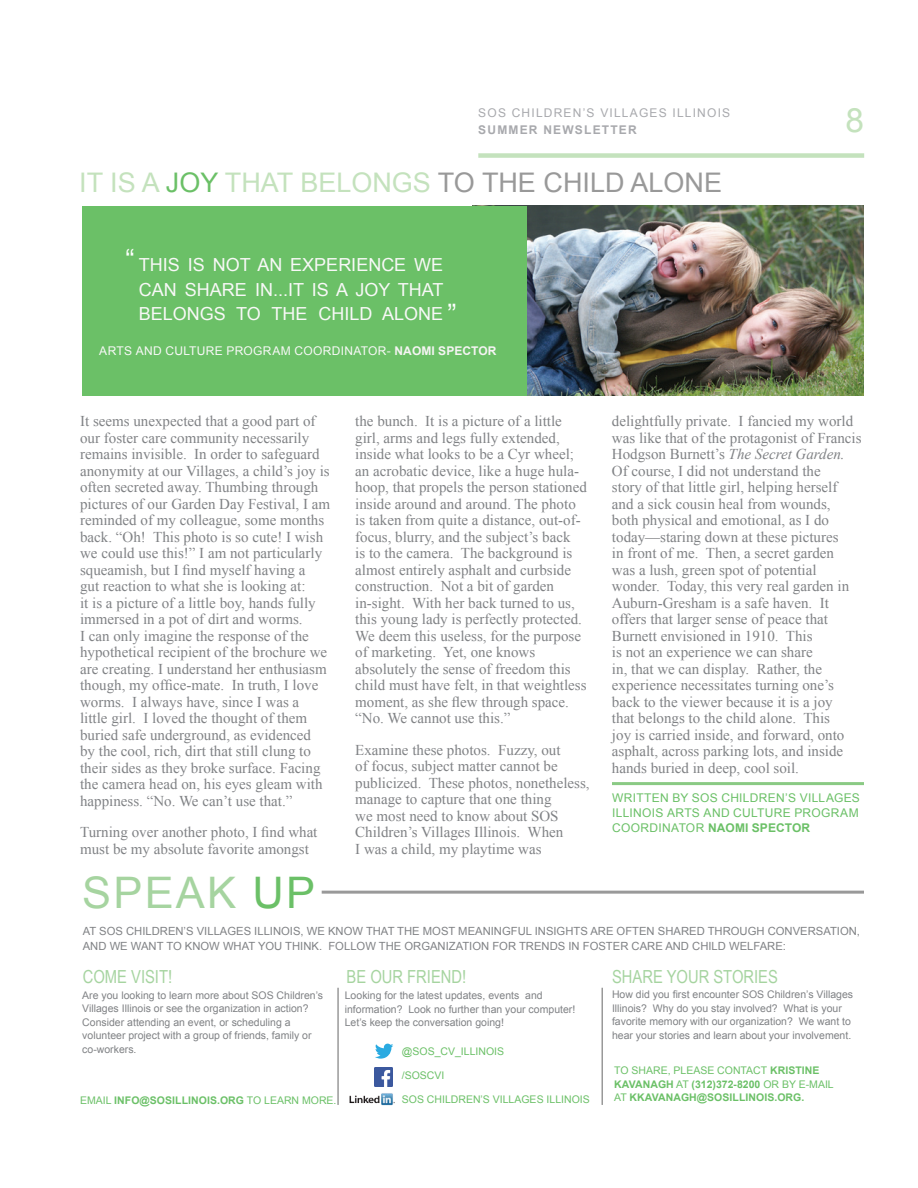
<style>
.page{position:relative;width:918px;height:1188px;background:#fff}
.page>*{position:absolute;margin:0;border:0;box-sizing:border-box;transform-origin:0 0}
.t1{font:43.5px "Arial";color:#a6d4a0}
.t2{font:43.5px "Arial";color:#6bc067}
.t3{font:33.45px "Arial";color:#c4e2bd}
.t4{font:27px "Arial";color:#c4e2bd}
.t5{font:condensed 27px "Helvetica Neue LT Std";color:#fff}
.t6{font:18px/24.9px "Arial";color:#f8f8f7;text-align:justify}
.t7{font:18px "Arial Narrow";color:#a6d4a0}
.t8{font:15px/16.5px "Times New Roman";color:#808285}
.t9{font:12px "Arial";letter-spacing:.025em;color:#6bc067}
.t10{font:12px "Arial";color:#f8f8f7}
.t11{font:12px "Arial";letter-spacing:.1em;color:#a8a9ad}
.t12{font:700 12px "Arial";letter-spacing:.1em;color:#a8a9ad}
.t13{font:700 12px "Arial";color:#f5f4f3}
.t14{font:700 12px "Arial";color:#6bc067}
.t15{font:11.25px/15px "Arial";color:#808285}
.t16{font:10.5px/13.5px "Arial";color:#808285}
.t17{font:10.5px/13.5px "Arial";color:#6bc067}
.t18{font:700 10.5px "Arial";letter-spacing:.005em;color:#6bc067}
.s1{color:#6bc067}
.s2{color:#999}
.s3{font-weight:400;color:#f8f8f7}
.s4{font-style:italic}
.s5{font-weight:700}
.s6{font-weight:400}
</style>
<div class="page">
<div style="left:478px;top:153px;width:386px;height:5px;background:#c4e2bd"></div>
<img style="left:526px;top:206px;width:338px;height:190px">
<div style="left:82px;top:206px;width:444px;height:190px;background:#6bc067"></div>
<hr style="left:322px;top:891px;width:542px;height:3px;background:#999">
<svg style="left:375px;top:1044px;width:18px;height:15px"></svg>
<img style="left:349px;top:1086px;width:45px;height:20px">
<img style="left:374px;top:1068px;width:19px;height:18px">
<hr style="left:602px;top:988px;width:1px;height:117px;background:#999">
<hr style="left:337px;top:988px;width:2px;height:117px;background:#999">
<hr style="left:612px;top:782px;width:252px;height:3px;background:#8aca84">
<p class="t11" style="left:478px;top:105px;width:253px">SOS CHILDREN’S VILLAGES ILLINOIS</p>
<p class="t12" style="left:478px;top:122px;width:160px">SUMMER NEWSLETTER</p>
<h3 class="t4" style="left:79px;top:164px;width:644px">It is a <span class="s1">joy</span> that belongs <span class="s2">to th e ch ild alone</span></h3>
<h3 class="t5" style="left:124px;top:243px;width:12px">“</h3>
<p class="t6" style="left:139px;top:252px;width:306px">Th is is not an experience we can share in...it is a joy that belongs to th e ch ild alone</p>
<h3 class="t5" style="left:447px;top:298px;width:12px">”</h3>
<p class="t10" style="left:99px;top:343px;width:10px">ARTS</p>
<p class="t10" style="left:136px;top:343px;width:10px">AND</p>
<p class="t10" style="left:165px;top:343px;width:10px">CULTURE</p>
<p class="t10" style="left:227px;top:343px;width:19px">PROGRAM</p>
<p class="t10" style="left:294px;top:343px;width:10px">COORDINATOR</p>
<p class="t13" style="left:387px;top:343px;width:26px"><span class="s3">-</span> NAOMI</p>
<p class="t13" style="left:438px;top:343px;width:18px">SPECTOR</p>
<h2 class="t3" style="left:846px;top:98px;width:20px">8</h2>
<p class="t8" style="left:80px;top:413px;width:251px">It seems unexpected that a good part of our foster care community necessarily remains invisible. In order to safeguard anonymity at our Villages, a child’s joy is often secreted away. Thumbing through pictures of our Garden Day Festival, I am reminded of my colleague, some months back. “Oh! This photo is so cute! I wish we could use this!” I am not particularly squeamish, but I find myself having a<br>gut reaction to what she is looking at:<br>it is a picture of a little boy, hands fully immersed in a pot of dirt and worms.<br>I can only imagine the response of the hypothetical recipient of the brochure we are creating. I understand her enthusiasm though, my office-mate. In truth, I love worms. I always have, since I was a little girl. I loved the thought of them buried safe underground, as evidenced<br>by the cool, rich, dirt that still clung to their sides as they broke surface. Facing the camera head on, his eyes gleam with happiness. “No. We can’t use that.”</p>
<p class="t8" style="left:80px;top:824px;width:239px">Turning over another photo, I find what must be my absolute favorite amongst</p>
<p class="t8" style="left:355px;top:413px;width:233px">the bunch. It is a picture of a little girl, arms and legs fully extended, inside what looks to be a Cyr wheel; an acrobatic device, like a huge hula&shy;hoop, that propels the person stationed inside around and around. The photo is taken from quite a distance, out-of&shy;focus, blurry, and the subject’s back<br>is to the camera. The background is almost entirely asphalt and curbside construction. Not a bit of garden in-sight. With her back turned to us, this young lady is perfectly protected.<br>We deem this useless, for the purpose of marketing. Yet, one knows absolutely the sense of freedom this child must have felt, in that weightless moment, as she flew through space. “No. We cannot use this.”</p>
<p class="t8" style="left:355px;top:741px;width:236px">Examine these photos. Fuzzy, out<br>of focus, subject matter cannot be publicized. These photos, nonetheless, manage to capture that one thing<br>we most need to know about SOS Children’s Villages Illinois. When<br>I was a child, my playtime was</p>
<p class="t8" style="left:612px;top:413px;width:251px">delightfully private. I fancied my world was like that of the protagonist of Francis Hodgson Burnett’s <span class="s4">The Secret Garden.<br></span>Of course, I did not understand the<br>story of that little girl, helping herself and a sick cousin heal from wounds,<br>both physical and emotional, as I do today—staring down at these pictures<br>in front of me. Then, a secret garden<br>was a lush, green spot of potential wonder. Today, this very real garden in Auburn-Gresham is a safe haven. It offers that larger sense of peace that Burnett envisioned in 1910. This<br>is not an experience we can share<br>in, that we can display. Rather, the experience necessitates turning one’s back to the viewer because it is a joy<br>that belongs to the child alone. This<br>joy is carried inside, and forward, onto asphalt, across parking lots, and inside hands buried in deep, cool soil.</p>
<p class="t9" style="left:612px;top:790px;width:89px">written by SOS</p>
<p class="t9" style="left:721px;top:790px;width:140px">ch ildren’s villages</p>
<p class="t9" style="left:612px;top:804px;width:64px">I llinois ARTS</p>
<p class="t9" style="left:704px;top:804px;width:10px">AND</p>
<p class="t9" style="left:733px;top:804px;width:10px">CULTURE</p>
<p class="t9" style="left:794px;top:804px;width:19px">PROGRAM</p>
<p class="t9" style="left:612px;top:819px;width:10px">COORDINATOR</p>
<p class="t14" style="left:708px;top:819px;width:18px">NAOMI</p>
<p class="t14" style="left:752px;top:819px;width:18px">SPECTOR</p>
<h1 class="t1" style="left:82px;top:864px;width:93px">SPEAK</h1>
<h1 class="t2" style="left:253px;top:864px;width:64px">UP</h1>
<p class="t15" style="left:83px;top:923px;width:26px">At SOS</p>
<p class="t15" style="left:83px;top:923px;width:779px;text-indent:43px">Ch ildren’s Villages I lLinois, we know that th e most meaningful insights are often shared th rough conversation, and we want to know what you th ink. Follow th e organization for trends in foster care and ch ild welfare:</p>
<p class="t7" style="left:83px;top:963px;width:91px">COME VISIT!</p>
<p class="t7" style="left:347px;top:963px;width:121px">BE OUR FRIEND!</p>
<p class="t7" style="left:612px;top:963px;width:167px">SHARE YOUR STORIES</p>
<p class="t16" style="left:82px;top:988px;width:242px;text-indent:194px">Children’s Villages I llinois or see the organization in action?<br>Consider attending an event, or scheduling a volunteer project with a group of friends, family or co-workers.</p>
<p class="t16" style="left:345px;top:989px;width:232px">Looking for the latest updates, events and information? Look no further than your computer!<br>Let’s keep the conversation going!</p>
<p class="t16" style="left:612px;top:988px;width:243px">How did you first encounter SOS Children’s Villages I llinois? Why do you stay involved? What is your favorite memory with our organization? We want to hear your stories and learn about your involvement.</p>
<p class="t16" style="left:82px;top:988px;width:178px">Are you looking to learn more about SOS</p>
<p class="t17" style="left:402px;top:1044px;width:19px">@SOS</p>
<p class="t17" style="left:435px;top:1044px;width:71px">_CV_I llinois</p>
<p class="t17" style="left:402px;top:1068px;width:44px">/soscvi</p>
<p class="t17" style="left:402px;top:1092px;width:9px">SOS</p>
<p class="t17" style="left:427px;top:1092px;width:164px">Ch ildren’s Villages I llinois</p>
<p class="t17" style="left:614px;top:1064px;width:221px">To share, please contact <span class="s5">KRISTINE<br>KAVANAGH</span> at <span class="s5">(312)372-8200</span> or by e-mail</p>
<p class="t17" style="left:80px;top:1094px;width:42px">Email <span class="s5">INFO</span></p>
<p class="t18" style="left:614px;top:1091px;width:101px"><span class="s6">at</span> KKAVANAGH@SOSILLINOIS</p>
<p class="t18" style="left:774px;top:1091px;width:12px">.ORG</p>
<p class="t18" style="left:802px;top:1091px;width:4px">.</p>
<p class="t18" style="left:140px;top:1093px;width:18px">@SOSILLINOIS</p>
<p class="t18" style="left:217px;top:1093px;width:12px">.ORG</p>
<p class="t17" style="left:247px;top:1094px;width:91px">to learn more.</p>
</div>
